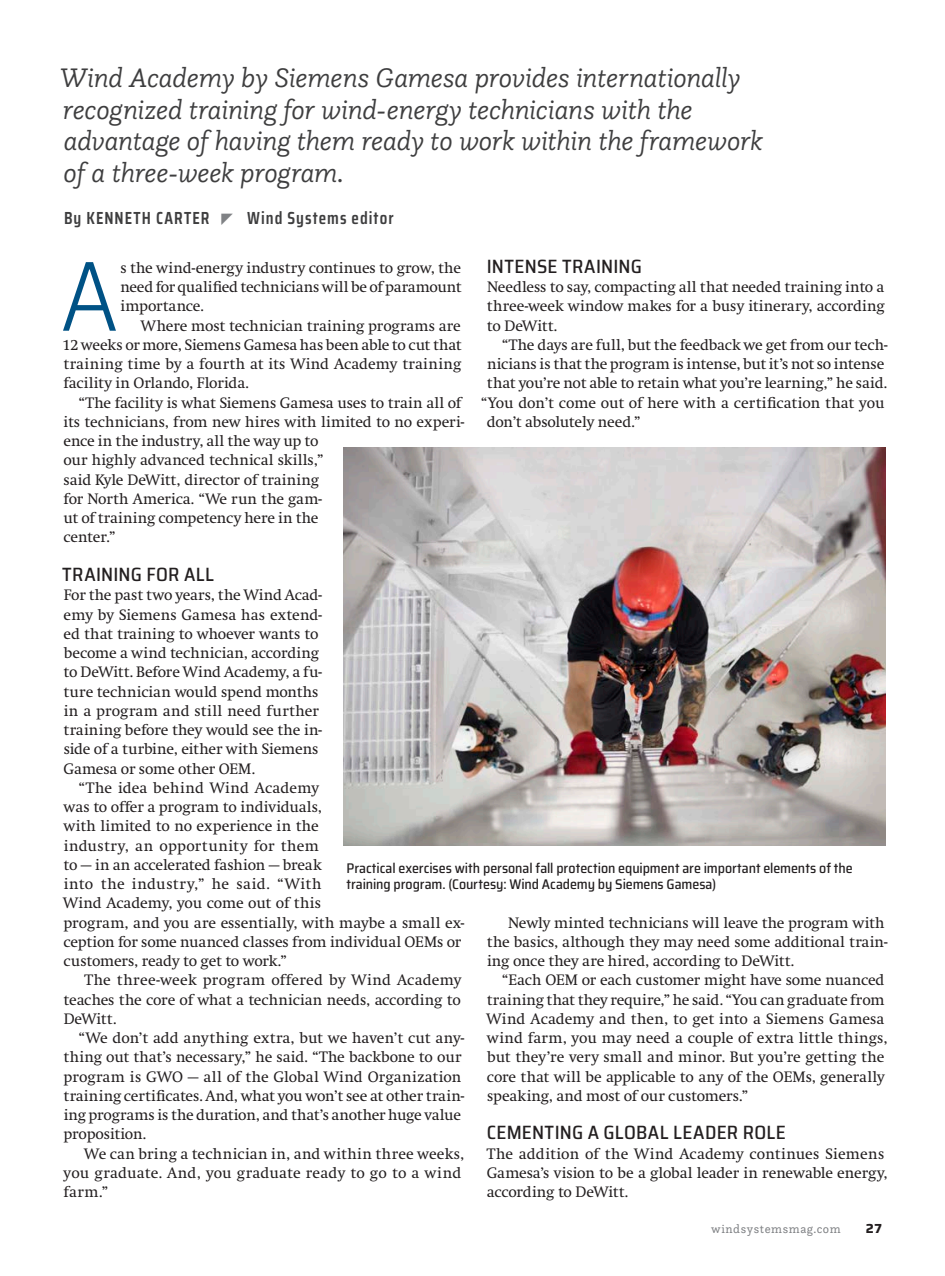
<style>
.page{position:relative;width:945px;height:1276px;background:#fff}
.page>*{position:absolute;margin:0;border:0;box-sizing:border-box;transform-origin:0 0}
.Body_Copy_1st_PP_Sto{font:300 semi-condensed 99.75px "Saira";color:#005285}
.Story_-_Feature_deck{font:italic 300 28px/31.5px "Questa Slab";letter-spacing:-.015em;color:#3e3e3f}
.Body_Subhed{font:500 semi-condensed 19.25px "Saira";letter-spacing:.01em;color:#231f20}
.Story_-_Author{font:600 17.5px "Saira Condensed";letter-spacing:.06em;color:#3e3e3f}
.Body_Copy{font:15.75px/19.2px "Swift";letter-spacing:-.005em;color:#231f20}
.Body_Copy_1st_PP{font:15.75px/19.2px "Swift";letter-spacing:-.005em;color:#231f20}
.Body_Copy_1st_PP_Sto-2{font:15.75px/19.2px "Swift";letter-spacing:-.01em;color:#231f20;text-align:justify}
.Photo_caption{font:500 semi-condensed 14px/15.8px "Saira";letter-spacing:-.005em;color:#231f20}
.t1{font:700 13.12px "Saira";color:#231f20}
.t2{font:12.25px "Questa Slab";letter-spacing:.05em;color:#808285}
</style>
<div class="page">
<img style="left:344px;top:447px;width:541px;height:398px">
<p class="Story_-_Feature_deck" style="left:59px;top:61px;width:705px">Wind Academy by Siemens Gamesa provides internationally recognized training for wind-energy technicians with the advantage of having them ready to work within the framework of a three-week program.</p>
<p class="Story_-_Author" style="left:64px;top:204px;width:147px">By KENNETH CARTER</p>
<p class="Story_-_Author" style="left:247px;top:204px;width:148px">Wind Systems editor</p>
<p class="Body_Copy_1st_PP_Sto" style="left:60px;top:222px;width:60px">A</p>
<p class="Body_Copy_1st_PP_Sto-2" style="left:120px;top:258px;width:343px">s the wind-energy industry continues to grow, the need for qualified technicians will be of paramount importance.</p>
<p class="Body_Subhed" style="left:487px;top:252px;width:157px">INTENSE TRAINING</p>
<p class="Body_Copy_1st_PP" style="left:487px;top:278px;width:399px;text-align:justify">Needless to say, compacting all that needed training into a three-week window makes for a busy itinerary, according to DeWitt.</p>
<p class="Body_Copy" style="left:502px;top:335px;width:387px">“The days are full, but the feedback we get from our tech-</p>
<p class="Body_Copy" style="left:487px;top:355px;width:399px">nicians is that the program is intense, but it’s not so intense</p>
<p class="Body_Copy" style="left:487px;top:374px;width:402px">that you’re not able to retain what you’re learning,” he said.</p>
<p class="Body_Copy" style="left:481px;top:393px;width:405px">“You don’t come out of here with a certification that you</p>
<p class="Body_Copy" style="left:487px;top:412px;width:155px">don’t absolutely need.”</p>
<p class="Body_Copy" style="left:62px;top:316px;width:401px;text-align:justify;text-indent:79px">Where most technician training programs are 12 weeks or more, Siemens Gamesa has been able to cut that training time by a fourth at its Wind Academy training facility in Orlando, Florida.</p>
<p class="Body_Copy" style="left:64px;top:393px;width:402px;text-indent:15px">“The facility is what Siemens Gamesa uses to train all of its technicians, from new hires with limited to no experi&shy;ence in the industry, all the way up to<br>our highly advanced technical skills,”<br>said Kyle DeWitt, director of training<br>for North America. “We run the gam-<br>ut of training competency here in the<br>center.”</p>
<p class="Body_Subhed" style="left:62px;top:560px;width:153px">TRAINING FOR ALL</p>
<p class="Body_Copy_1st_PP" style="left:64px;top:586px;width:260px">For the past two years, the Wind Acad&shy;emy by Siemens Gamesa has extend&shy;ed that training to whoever wants to become a wind technician, according to DeWitt. Before Wind Academy, a fu&shy;ture technician would spend months in a program and still need further training before they would see the in&shy;side of a turbine, either with Siemens Gamesa or some other OEM.</p>
<p class="Body_Copy" style="left:63px;top:778px;width:403px;text-indent:15px">“The idea behind Wind Academy<br>was to offer a program to individuals,<br>with limited to no experience in the<br>industry, an opportunity for them<br>to — in an accelerated fashion — break<br>into the industry,” he said. “With<br>Wind Academy, you come out of this<br>program, and you are essentially, with maybe a small ex&shy;ception for some nuanced classes from individual OEMs or customers, ready to get to work.”</p>
<p class="Body_Copy" style="left:64px;top:971px;width:399px;text-align:justify;text-indent:21px">The three-week program offered by Wind Academy teaches the core of what a technician needs, according to DeWitt.</p>
<p class="Body_Copy" style="left:64px;top:1028px;width:402px;text-indent:15px">“We don’t add anything extra, but we haven’t cut any&shy;thing out that’s necessary,” he said. “The backbone to our program is GWO — all of the Global Wind Organization training certificates. And, what you won’t see at other train&shy;ing programs is the duration, and that’s another huge value proposition.</p>
<p class="Body_Copy" style="left:64px;top:1144px;width:402px;text-indent:21px">We can bring a technician in, and within three weeks, you graduate. And, you graduate ready to go to a wind farm.”</p>
<p class="Photo_caption" style="left:346px;top:860px;width:508px">Practical exercises with personal fall protection equipment are important elements of the training program. (Courtesy: Wind Academy by Siemens Gamesa)</p>
<p class="Body_Copy" style="left:487px;top:913px;width:402px;text-indent:21px">Newly minted technicians will leave the program with the basics, although they may need some additional train&shy;ing once they are hired, according to DeWitt.</p>
<p class="Body_Copy" style="left:487px;top:971px;width:403px;text-indent:15px">“Each OEM or each customer might have some nuanced training that they require,” he said. “You can graduate from Wind Academy and then, to get into a Siemens Gamesa wind farm, you may need a couple of extra little things, but they’re very small and minor. But you’re getting the core that will be applicable to any of the OEMs, generally speaking, and most of our customers.”</p>
<p class="Body_Subhed" style="left:487px;top:1118px;width:300px">CEMENTING A GLOBAL LEADER ROLE</p>
<p class="Body_Copy_1st_PP" style="left:487px;top:1144px;width:402px">The addition of the Wind Academy continues Siemens<br>Gamesa’s vision to be a global leader in renewable energy, according to DeWitt.</p>
<p class="t2" style="left:711px;top:1220px;width:131px">windsystemsmag.com</p>
<p class="t1" style="left:866px;top:1218px;width:18px">27</p>
</div>
